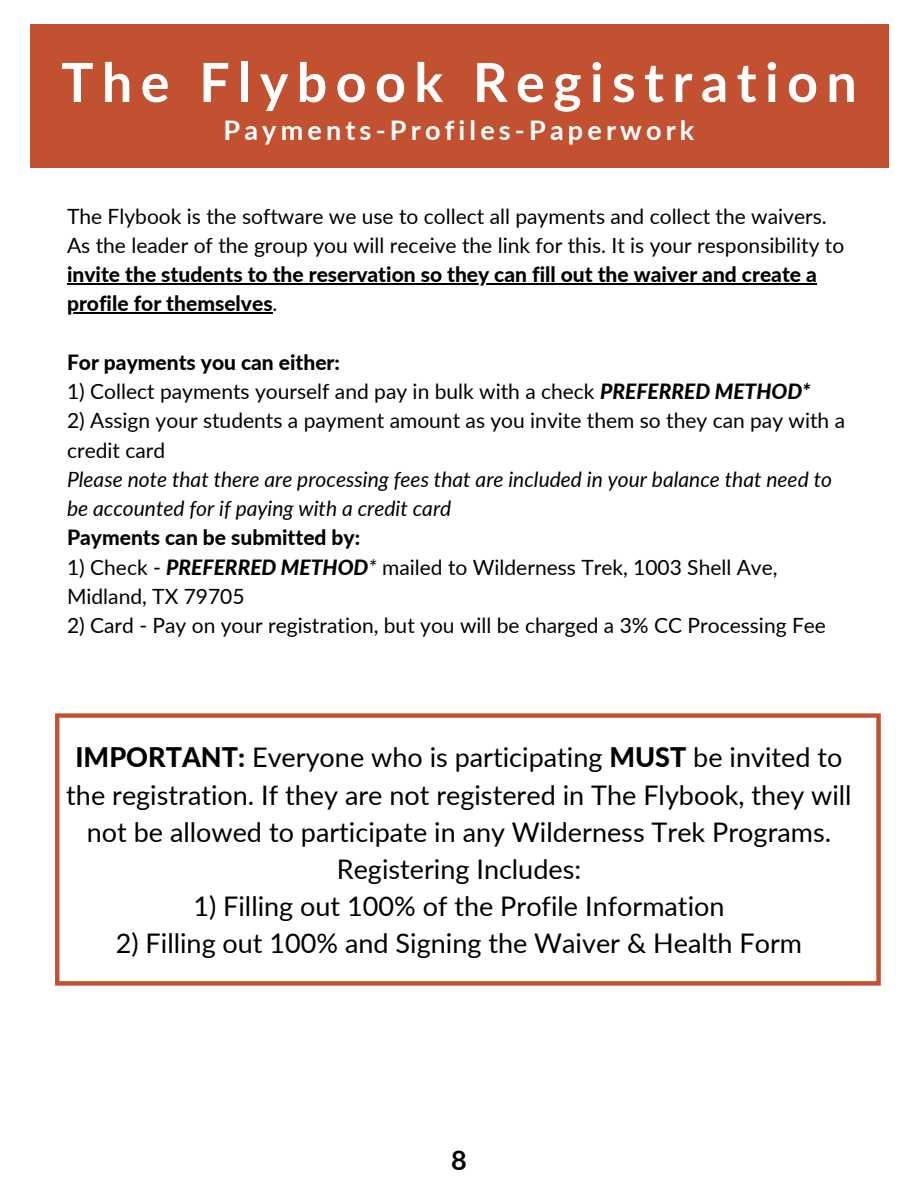
<style>
.page{position:relative;width:918px;height:1188px;background:#fff}
.page>*{position:absolute;margin:0;border:0;box-sizing:border-box;transform-origin:0 0}
.t1{font:700 54px "Lato";letter-spacing:.155em;color:#fff}
.t2{font:27px/37.2px "Lato";color:#000;text-align:center}
.t3{font:700 27px "Lato";letter-spacing:.155em;color:#fff}
.t4{font:700 27px "Lato";color:#000}
.t5{font:21px/29.2px "Lato";color:#000}
.t6{font:800 21px/29.2px "Lato";color:#000}
.t7{font:italic 21px/29.2px "Lato";color:#000}
.s1{font-weight:400}
.s2{font-weight:800;font-style:italic}
.s3{font-style:italic}
.s4{font-weight:800}
</style>
<div class="page">
<div style="left:30px;top:24px;width:858px;height:144px;background:#c25131"></div>
<svg style="left:55px;top:713px;width:826px;height:273px"></svg>
<hr style="left:67px;top:283px;width:750px;height:1px;background:#000">
<hr style="left:67px;top:312px;width:206px;height:2px;background:#000">
<h1 class="t1" style="left:61px;top:49px;width:797px">The Flybook Registration</h1>
<p class="t3" style="left:224px;top:113px;width:472px">Payments-Profiles-Paperwork</p>
<p class="t5" style="left:67px;top:201px;width:779px">The Flybook is the software we use to collect all payments and collect the waivers.<br>As the leader of the group you will receive the link for this. It is your responsibility to</p>
<p class="t6" style="left:67px;top:259px;width:751px">invite the students to the reservation so they can fill out the waiver and create a profile for themselves<span class="s1">.</span></p>
<p class="t6" style="left:67px;top:347px;width:274px">For payments you can either:</p>
<p class="t5" style="left:67px;top:376px;width:745px">1) Collect payments yourself and pay in bulk with a check <span class="s2">PREFERRED METHOD*</span></p>
<p class="t5" style="left:67px;top:406px;width:780px">2) Assign your students a payment amount as you invite them so they can pay with a credit card</p>
<p class="t7" style="left:67px;top:464px;width:767px">Please note that there are processing fees that are included in your balance that need to be accounted for if paying with a credit card</p>
<p class="t6" style="left:67px;top:523px;width:295px">Payments can be submitted by:</p>
<p class="t5" style="left:67px;top:552px;width:712px">1) Check - <span class="s2">PREFERRED METHOD</span><span class="s3">*</span> mailed to Wilderness Trek, 1003 Shell Ave,<br>Midland, TX 79705</p>
<p class="t5" style="left:67px;top:610px;width:761px">2) Card - Pay on your registration, but you will be charged a 3% CC Processing Fee</p>
<p class="t2" style="left:66px;top:738px;width:787px"><span class="s4">IMPORTANT:</span> Everyone who is participating <span class="s4">MUST</span> be invited to the registration. If they are not registered in The Flybook, they will not be allowed to participate in any Wilderness Trek Programs.<br>Registering Includes:</p>
<p class="t2" style="left:193px;top:887px;width:533px">1) Filling out 100% of the Profile Information</p>
<p class="t2" style="left:116px;top:924px;width:688px">2) Filling out 100% and Signing the Waiver &amp; Health Form</p>
<p class="t4" style="left:451px;top:1143px;width:17px">8</p>
</div>
